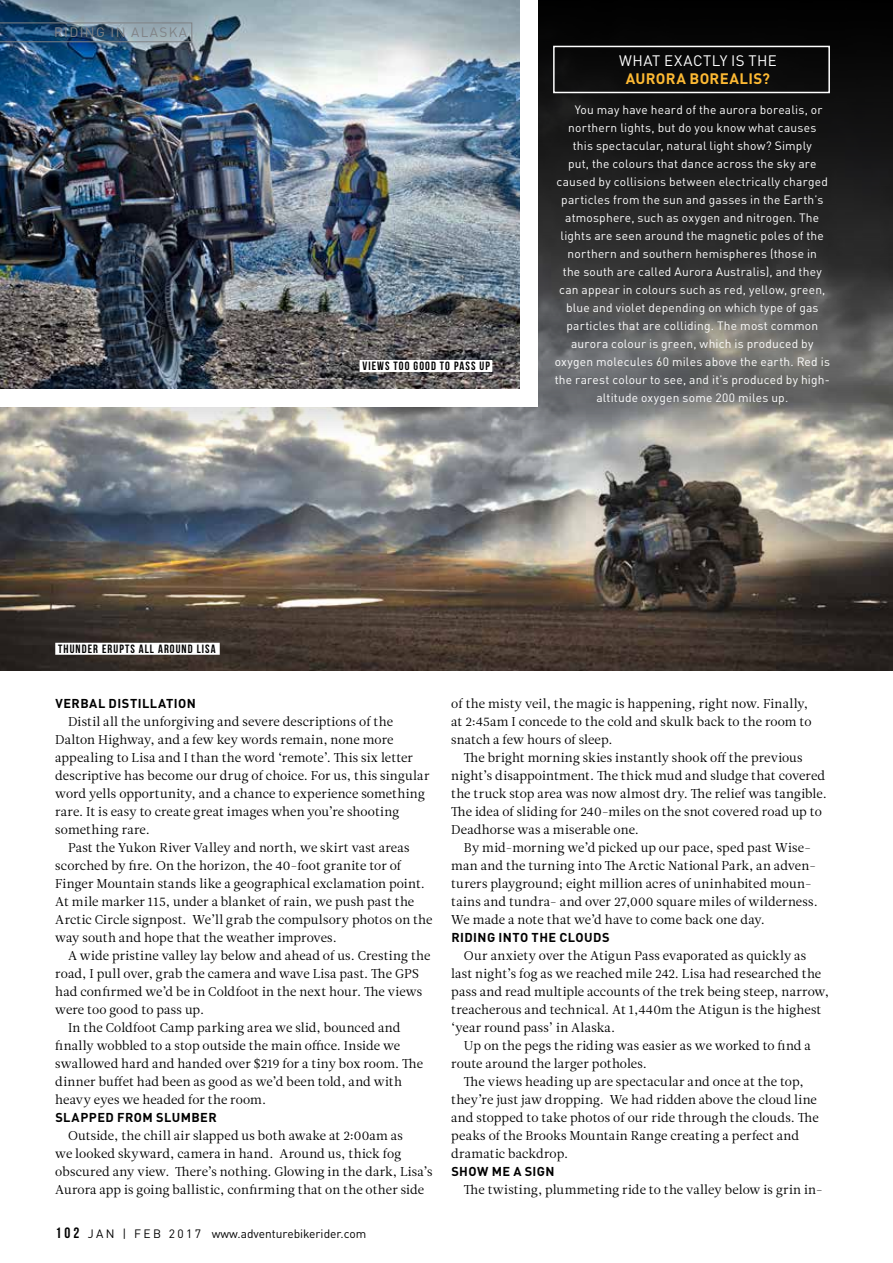
<style>
.page{position:relative;width:893px;height:1263px;background:#fff}
.page>*{position:absolute;margin:0;border:0;box-sizing:border-box;transform-origin:0 0}
.t1{font:15px "DIN Pro";letter-spacing:.025em;color:#fff}
.t2{font:700 15px "DIN Pro";letter-spacing:.02em;color:#fdb933}
.t3{font:13.5px "DIN Pro";letter-spacing:.1em;color:#808285}
.t4{font:12.75px/18px "Leitura News Roman 1";letter-spacing:.005em;color:#000}
.t5{font:700 12.75px "DIN Pro";letter-spacing:.035em;color:#000}
.t6{font:12px "DIN Pro";letter-spacing:.015em;color:#fff}
.t7{font:700 12px "Bebas Neue";letter-spacing:.09em;color:#000}
.t8{font:12px "DIN Pro";color:#000}
.s1{font-family:"Bebas Neue";font-weight:700;font-size:15px}
</style>
<div class="page">
<img style="left:0;top:0;width:893px;height:671px">
<img style="left:0;top:0;width:521px;height:390px">
<div style="left:0;top:390px;width:529px;height:17px;background:#fff"></div>
<div style="left:521px;top:0;width:17px;height:407px;background:#fff"></div>
<div style="left:553px;top:46px;width:277px;height:47px;border:2px solid #fff"></div>
<div style="left:360px;top:360px;width:132px;height:12px;background:#fff"></div>
<div style="left:55px;top:643px;width:165px;height:12px;background:#fff"></div>
<svg style="left:0;top:23px;width:192px;height:19px;background:#54728c"></svg>
<p class="t3" style="left:54px;top:22px;width:135px">RIDING IN ALASKA</p>
<p class="t7" style="left:58px;top:642px;width:159px">THUNDER ERUPTS ALL AROUND LISA</p>
<p class="t7" style="left:362px;top:360px;width:129px">VIEWS TOO GOOD TO PASS UP</p>
<p class="t1" style="left:619px;top:49px;width:159px">WHAT EXACTLY IS THE</p>
<p class="t2" style="left:626px;top:66px;width:146px">AURORA BOREALIS?</p>
<p class="t6" style="left:575px;top:100px;width:249px">You may have heard of the aurora borealis, or</p>
<p class="t6" style="left:568px;top:118px;width:250px">northern lights, but do you know what causes</p>
<p class="t6" style="left:573px;top:136px;width:240px">this spectacular, natural light show? Simply</p>
<p class="t6" style="left:568px;top:154px;width:250px">put, the colours that dance across the sky are</p>
<p class="t6" style="left:557px;top:172px;width:273px">caused by collisions between electrically charged</p>
<p class="t6" style="left:561px;top:190px;width:263px">particles from the sun and gasses in the Earth’s</p>
<p class="t6" style="left:565px;top:208px;width:255px">atmosphere, such as oxygen and nitrogen. The</p>
<p class="t6" style="left:561px;top:226px;width:265px">lights are seen around the magnetic poles of the</p>
<p class="t6" style="left:568px;top:244px;width:251px">northern and southern hemispheres (those in</p>
<p class="t6" style="left:563px;top:262px;width:260px">the south are called Aurora Australis), and they</p>
<p class="t6" style="left:559px;top:280px;width:268px">can appear in colours such as red, yellow, green,</p>
<p class="t6" style="left:566px;top:298px;width:254px">blue and violet depending on which type of gas</p>
<p class="t6" style="left:566px;top:316px;width:253px">particles that are colliding. The most common</p>
<p class="t6" style="left:571px;top:334px;width:244px">aurora colour is green, which is produced by</p>
<p class="t6" style="left:555px;top:352px;width:277px">oxygen molecules 60 miles above the earth. Red is</p>
<p class="t6" style="left:555px;top:370px;width:277px">the rarest colour to see, and it’s produced by high-</p>
<p class="t6" style="left:596px;top:388px;width:193px">altitude oxygen some 200 miles up.</p>
<p class="t5" style="left:55px;top:692px;width:142px">VERBAL DISTILLATION</p>
<p class="t4" style="left:68px;top:712px;width:326px">Distil all the unforgiving and severe descriptions of the</p>
<p class="t4" style="left:55px;top:730px;width:340px">Dalton Highway, and a few key words remain, none more</p>
<p class="t4" style="left:55px;top:748px;width:359px">appealing to Lisa and I than the word ‘remote’. This six letter</p>
<p class="t4" style="left:55px;top:766px;width:376px">descriptive has become our drug of choice. For us, this singular</p>
<p class="t4" style="left:55px;top:784px;width:371px">word yells opportunity, and a chance to experience something</p>
<p class="t4" style="left:55px;top:802px;width:346px">rare. It is easy to create great images when you’re shooting</p>
<p class="t4" style="left:55px;top:820px;width:96px">something rare.</p>
<p class="t4" style="left:68px;top:838px;width:343px">Past the Yukon River Valley and north, we skirt vast areas</p>
<p class="t4" style="left:55px;top:856px;width:348px">scorched by fire. On the horizon, the 40-foot granite tor of</p>
<p class="t4" style="left:55px;top:874px;width:371px">Finger Mountain stands like a geographical exclamation point.</p>
<p class="t4" style="left:55px;top:892px;width:361px">At mile marker 115, under a blanket of rain, we push past the</p>
<p class="t4" style="left:55px;top:910px;width:379px">Arctic Circle signpost. We’ll grab the compulsory photos on the</p>
<p class="t4" style="left:55px;top:928px;width:283px">way south and hope that the weather improves.</p>
<p class="t4" style="left:68px;top:946px;width:364px">A wide pristine valley lay below and ahead of us. Cresting the</p>
<p class="t4" style="left:55px;top:964px;width:365px">road, I pull over, grab the camera and wave Lisa past. The GPS</p>
<p class="t4" style="left:55px;top:982px;width:369px">had confirmed we’d be in Coldfoot in the next hour. The views</p>
<p class="t4" style="left:55px;top:1000px;width:150px">were too good to pass up.</p>
<p class="t4" style="left:68px;top:1018px;width:334px">In the Coldfoot Camp parking area we slid, bounced and</p>
<p class="t4" style="left:55px;top:1036px;width:346px">finally wobbled to a stop outside the main office. Inside we</p>
<p class="t4" style="left:55px;top:1054px;width:369px">swallowed hard and handed over $219 for a tiny box room. The</p>
<p class="t4" style="left:55px;top:1072px;width:348px">dinner buffet had been as good as we’d been told, and with</p>
<p class="t4" style="left:55px;top:1090px;width:212px">heavy eyes we headed for the room.</p>
<p class="t5" style="left:55px;top:1106px;width:163px">SLAPPED FROM SLUMBER</p>
<p class="t4" style="left:55px;top:1126px;width:379px;text-indent:13px">Outside, the chill air slapped us both awake at 2:00am as<br>we looked skyward, camera in hand. Around us, thick fog obscured any view. There’s nothing. Glowing in the dark, Lisa’s Aurora app is going ballistic, confirming that on the other side</p>
<p class="t8" style="left:56px;top:1224px;width:312px"><span class="s1">1 0 2</span> J A N | F E B 2 0 1 7 www.adventurebikerider.com</p>
<p class="t4" style="left:451px;top:694px;width:362px">of the misty veil, the magic is happening, right now. Finally, at 2:45am I concede to the cold and skulk back to the room to snatch a few hours of sleep.</p>
<p class="t4" style="left:451px;top:748px;width:377px;text-indent:13px">The bright morning skies instantly shook off the previous night’s disappointment. The thick mud and sludge that covered the truck stop area was now almost dry. The relief was tangible.<br>The idea of sliding for 240-miles on the snot covered road up to Deadhorse was a miserable one.</p>
<p class="t4" style="left:451px;top:838px;width:368px;text-indent:13px">By mid-morning we’d picked up our pace, sped past Wise&shy;man and the turning into The Arctic National Park, an adven&shy;turers playground; eight million acres of uninhabited moun&shy;tains and tundra- and over 27,000 square miles of wilderness.<br>We made a note that we’d have to come back one day.</p>
<p class="t5" style="left:451px;top:926px;width:160px">RIDING INTO THE CLOUDS</p>
<p class="t4" style="left:451px;top:946px;width:379px;text-indent:13px">Our anxiety over the Atigun Pass evaporated as quickly as last night’s fog as we reached mile 242. Lisa had researched the pass and read multiple accounts of the trek being steep, narrow, treacherous and technical. At 1,440m the Atigun is the highest ‘year round pass’ in Alaska.</p>
<p class="t4" style="left:451px;top:1036px;width:361px;text-indent:13px">Up on the pegs the riding was easier as we worked to find a route around the larger potholes.</p>
<p class="t4" style="left:451px;top:1072px;width:369px;text-indent:13px">The views heading up are spectacular and once at the top, they’re just jaw dropping. We had ridden above the cloud line and stopped to take photos of our ride through the clouds. The peaks of the Brooks Mountain Range creating a perfect and dramatic backdrop.</p>
<p class="t5" style="left:451px;top:1160px;width:105px">SHOW ME A SIGN</p>
<p class="t4" style="left:464px;top:1180px;width:361px">The twisting, plummeting ride to the valley below is grin in-</p>
</div>
